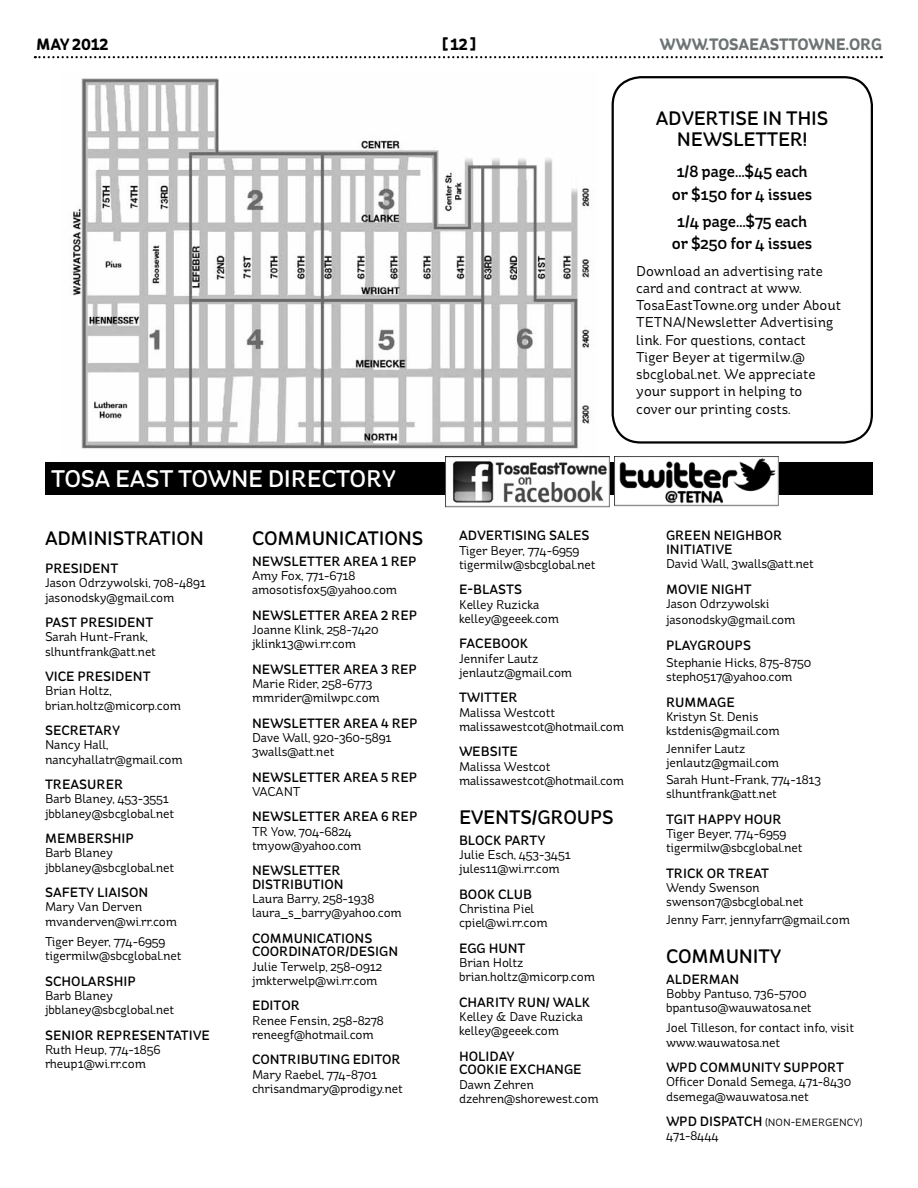
<style>
.page{position:relative;width:918px;height:1188px;background:#fff}
.page>*{position:absolute;margin:0;border:0;box-sizing:border-box;transform-origin:0 0}
.t1{font:500 24px "St Ryde";letter-spacing:-.005em;color:#fff}
.t2{font:500 19.5px/21px "St Ryde";letter-spacing:-.01em;color:#000}
.t3{font:500 16.5px/22.5px "St Ryde";letter-spacing:-.01em;color:#000}
.t4{font:700 16.5px "St Ryde";letter-spacing:-.01em;color:#6d7373}
.t5{font:700 16.5px "St Ryde";letter-spacing:-.01em;color:#000}
.t6{font:14.25px/17.2px "St Ryde";color:#000}
.t7{font:500 13.5px/13.5px "St Ryde";color:#000}
.t8{font:12.75px/14.2px "St Ryde";letter-spacing:-.01em;color:#000}
.t9{font:10.5px "St Ryde";color:#000}
.s1{font-weight:400;font-size:10.5px}
</style>
<div class="page">
<img style="left:70px;top:78px;width:526px;height:380px">
<div style="left:45px;top:463px;width:828px;height:32px;background:#000"></div>
<div style="left:612px;top:76px;width:261px;height:368px;border:2px solid #000;border-radius:28px"></div>
<img style="left:446px;top:457px;width:163px;height:50px">
<img style="left:615px;top:456px;width:163px;height:50px">
<svg style="left:35px;top:56px;width:847px;height:2px"></svg>
<p class="t5" style="left:36px;top:34px;width:74px">MAY 2012</p>
<p class="t5" style="left:442px;top:34px;width:35px">[12]</p>
<p class="t4" style="left:660px;top:34px;width:224px">WWW.TOSAEASTTOWNE.ORG</p>
<h1 class="t1" style="left:51px;top:465px;width:145px">TOSA EAST TOWNE</h1>
<h1 class="t1" style="left:268px;top:465px;width:129px">DI RECTORY</h1>
<h2 class="t2" style="left:45px;top:528px;width:37px">ADMINIS</h2>
<h2 class="t2" style="left:124px;top:528px;width:58px">TRATION</h2>
<p class="t7" style="left:45px;top:562px;width:75px">PRESI DENT</p>
<p class="t8" style="left:45px;top:576px;width:163px">Jason Odrzywolski, 708-4891 jasonodsky@gmail.com</p>
<p class="t7" style="left:45px;top:616px;width:110px">PAST PRESI DENT</p>
<p class="t8" style="left:45px;top:630px;width:112px">Sarah Hunt-Frank, slhuntfrank@att.net</p>
<p class="t7" style="left:45px;top:670px;width:17px">VICE</p>
<p class="t7" style="left:77px;top:670px;width:75px">PRESI DENT</p>
<p class="t8" style="left:45px;top:684px;width:138px">Brian Holtz, brian.holtz@micorp.com</p>
<p class="t7" style="left:45px;top:724px;width:76px">SECRETARY</p>
<p class="t8" style="left:45px;top:738px;width:139px">Nancy Hall, nancyhallatr@gmail.com</p>
<p class="t7" style="left:45px;top:778px;width:80px">TREASURER</p>
<p class="t8" style="left:45px;top:792px;width:131px">Barb Blaney, 453-3551 jbblaney@sbcglobal.net</p>
<p class="t7" style="left:45px;top:832px;width:91px">MEMBERSHIP</p>
<p class="t8" style="left:45px;top:846px;width:131px">Barb Blaney jbblaney@sbcglobal.net</p>
<p class="t7" style="left:45px;top:886px;width:81px">SAFETY LIAISON</p>
<p class="t8" style="left:45px;top:900px;width:134px">Mary Van Derven mvanderven@wi.rr.com</p>
<p class="t8" style="left:45px;top:934px;width:138px">Tiger Beyer, 774-6959 tigermilw@sbcglobal.net</p>
<p class="t7" style="left:45px;top:975px;width:92px">SCHOLARSHI P</p>
<p class="t8" style="left:45px;top:988px;width:131px">Barb Blaney jbblaney@sbcglobal.net</p>
<p class="t7" style="left:45px;top:1029px;width:17px">SENIO</p>
<p class="t7" style="left:85px;top:1029px;width:56px">R REPRESEN</p>
<p class="t7" style="left:166px;top:1029px;width:31px">TATIVE</p>
<p class="t8" style="left:45px;top:1042px;width:117px">Ruth Heup, 774-1856 rheup1@wi.rr.com</p>
<h2 class="t2" style="left:252px;top:528px;width:16px">COMM</h2>
<h2 class="t2" style="left:312px;top:528px;width:79px">UNICATIONS</h2>
<p class="t7" style="left:252px;top:555px;width:166px">NEWSLETTER AREA 1 RE P</p>
<p class="t8" style="left:252px;top:568px;width:147px">Amy Fox, 771-6718 amosotisfox5@yahoo.com</p>
<p class="t7" style="left:252px;top:609px;width:167px">NEWSLETTER AREA 2 RE P</p>
<p class="t8" style="left:252px;top:622px;width:128px">Joanne Klink, 258-7420 jklink13@wi.rr.com</p>
<p class="t7" style="left:252px;top:663px;width:166px">NEWSLETTER AREA 3 RE P</p>
<p class="t8" style="left:252px;top:676px;width:129px">Marie Rider, 258-6773 mmrider@milwpc.com</p>
<p class="t7" style="left:252px;top:717px;width:167px">NEWSLETTER AREA 4 RE P</p>
<p class="t8" style="left:252px;top:730px;width:141px">Dave Wall, 920-360-5891<br>3walls@att.net</p>
<p class="t7" style="left:252px;top:771px;width:167px">NEWSLETTER AREA 5 RE P</p>
<p class="t8" style="left:252px;top:784px;width:50px">VACANT</p>
<p class="t7" style="left:252px;top:810px;width:167px">NEWSLETTER AREA 6 RE P</p>
<p class="t8" style="left:252px;top:824px;width:111px">TR Yow, 704-6824 tmyow@yahoo.com</p>
<p class="t7" style="left:252px;top:864px;width:88px">NEWSLETTER<br>DISTRI BUTION</p>
<p class="t8" style="left:252px;top:892px;width:151px">Laura Barry, 258-1938 laura_s_barry@yahoo.com</p>
<p class="t7" style="left:252px;top:932px;width:21px">COMM</p>
<p class="t7" style="left:294px;top:932px;width:56px">UNICATIONS</p>
<p class="t7" style="left:252px;top:945px;width:10px">COO</p>
<p class="t7" style="left:279px;top:945px;width:118px">RDINATOR/DESIGN</p>
<p class="t8" style="left:252px;top:959px;width:132px">Julie Terwelp, 258-0912 jmkterwelp@wi.rr.com</p>
<p class="t7" style="left:252px;top:999px;width:49px">EDITOR</p>
<p class="t8" style="left:252px;top:1013px;width:133px">Renee Fensin, 258-8278 reneegf@hotmail.com</p>
<p class="t7" style="left:252px;top:1053px;width:150px">CONTRI BUTING EDITOR</p>
<p class="t8" style="left:252px;top:1067px;width:152px">Mary Raebel, 774-8701 chrisandmary@prodigy.net</p>
<h2 class="t2" style="left:677px;top:108px;width:143px;text-indent:-21px">ADVE RTISE IN THIS<br>NEWS</h2>
<h2 class="t2" style="left:733px;top:129px;width:75px">LETTER!</h2>
<p class="t3" style="left:672px;top:161px;width:142px">1/8 PAGE…$45 EACH<br>OR $150 FOR 4 ISSUES</p>
<p class="t3" style="left:672px;top:210px;width:142px;text-align:center">1/4 PAGE…$75 EACH<br>OR $250 FOR 4 ISSUES</p>
<p class="t6" style="left:636px;top:262px;width:206px">Download an advertising rate card and contract at www.<br>TosaEastTowne.org under About<br>TETNA/Newsletter Advertising link. For questions, contact<br>Tiger Beyer at tigermilw.@ sbcglobal.net. We appreciate your support in helping to<br>cover our printing costs.</p>
<p class="t7" style="left:459px;top:529px;width:59px">ADVE RTISIN</p>
<p class="t7" style="left:537px;top:529px;width:45px">G SALES</p>
<p class="t8" style="left:459px;top:543px;width:138px">Tiger Beyer, 774-6959 tigermilw@sbcglobal.net</p>
<p class="t7" style="left:459px;top:583px;width:63px">E-BLASTS</p>
<p class="t8" style="left:459px;top:597px;width:102px">Kelley Ruzicka kelley@geeek.com</p>
<p class="t7" style="left:459px;top:637px;width:71px">FACE BOO K</p>
<p class="t8" style="left:459px;top:651px;width:115px">Jennifer Lautz jenlautz@gmail.com</p>
<p class="t7" style="left:459px;top:691px;width:60px">TWITTER</p>
<p class="t8" style="left:459px;top:705px;width:167px">Malissa Westcott malissawestcot@hotmail.com</p>
<p class="t7" style="left:459px;top:745px;width:59px">WE BSITE</p>
<p class="t8" style="left:459px;top:759px;width:167px">Malissa Westcot malissawestcot@hotmail.com</p>
<h2 class="t2" style="left:459px;top:807px;width:156px">EVENTS/GROUPS</h2>
<p class="t7" style="left:459px;top:834px;width:87px">BLOC K PARTY</p>
<p class="t8" style="left:459px;top:848px;width:113px">Julie Esch, 453-3451 jules11@wi.rr.com</p>
<p class="t7" style="left:459px;top:888px;width:10px">BOO</p>
<p class="t7" style="left:487px;top:888px;width:47px">K CLUB</p>
<p class="t8" style="left:459px;top:902px;width:90px">Christina Piel cpiel@wi.rr.com</p>
<p class="t7" style="left:459px;top:942px;width:68px">EGG H UNT</p>
<p class="t8" style="left:459px;top:956px;width:138px">Brian Holtz brian.holtz@micorp.com</p>
<p class="t7" style="left:459px;top:996px;width:133px">CHARITY RUN/ WALK</p>
<p class="t8" style="left:459px;top:1010px;width:125px">Kelley &amp; Dave Ruzicka kelley@geeek.com</p>
<p class="t7" style="left:459px;top:1050px;width:122px">HO LI DAY<br>COOKIE EXCHANGE</p>
<p class="t8" style="left:459px;top:1077px;width:141px">Dawn Zehren dzehren@shorewest.com</p>
<p class="t7" style="left:666px;top:529px;width:118px;text-indent:48px">NEIGHBOR<br>INITIATIVE</p>
<p class="t8" style="left:666px;top:557px;width:149px">David Wall, 3walls@att.net</p>
<p class="t7" style="left:666px;top:583px;width:21px">MOVIE</p>
<p class="t7" style="left:711px;top:583px;width:42px">NIGHT</p>
<p class="t8" style="left:666px;top:595px;width:131px;line-height:16.5px">Jason Odrzywolski jasonodsky@gmail.com</p>
<p class="t7" style="left:666px;top:639px;width:85px">PLAYGROUPS</p>
<p class="t8" style="left:666px;top:656px;width:147px">Stephanie Hicks, 875-8750 steph0517@yahoo.com</p>
<p class="t7" style="left:666px;top:696px;width:68px">RUMMAGE</p>
<p class="t8" style="left:666px;top:710px;width:115px">Kristyn St. Denis kstdenis@gmail.com</p>
<p class="t8" style="left:666px;top:741px;width:115px">Jennifer Lautz jenlautz@gmail.com</p>
<p class="t8" style="left:666px;top:773px;width:157px">Sarah Hunt-Frank, 774-1813 slhuntfrank@att.net</p>
<p class="t7" style="left:666px;top:813px;width:117px">TGIT HAPPY HOUR</p>
<p class="t8" style="left:666px;top:827px;width:138px">Tiger Beyer, 774-6959 tigermilw@sbcglobal.net</p>
<p class="t7" style="left:666px;top:867px;width:105px">TRICK OR TREAT</p>
<p class="t8" style="left:666px;top:881px;width:139px">Wendy Swenson swenson7@sbcglobal.net</p>
<p class="t8" style="left:666px;top:912px;width:185px">Jenny Farr, jennyfarr@gmail.com</p>
<h2 class="t2" style="left:666px;top:946px;width:117px">COMMU NITY</h2>
<p class="t7" style="left:666px;top:973px;width:72px">ALDERMAN</p>
<p class="t8" style="left:666px;top:987px;width:147px">Bobby Pantuso, 736-5700 bpantuso@wauwatosa.net</p>
<p class="t8" style="left:666px;top:1021px;width:190px">Joel Tilleson, for contact info, visit www.wauwatosa.net</p>
<p class="t7" style="left:666px;top:1061px;width:54px">WPD COMM</p>
<p class="t7" style="left:742px;top:1061px;width:104px">UNITY SUPPORT</p>
<p class="t8" style="left:666px;top:1075px;width:187px">Officer Donald Semega, 471-8430 dsemega@wauwatosa.net</p>
<p class="t7" style="left:666px;top:1115px;width:110px">WPD DISPATCH <span class="s1">(non</span></p>
<p class="t9" style="left:791px;top:1116px;width:13px">-emergency</p>
<p class="t9" style="left:860px;top:1116px;width:4px">)</p>
<p class="t8" style="left:666px;top:1129px;width:54px">471-8444</p>
<p class="t7" style="left:666px;top:529px;width:28px">GREEN</p>
</div>
